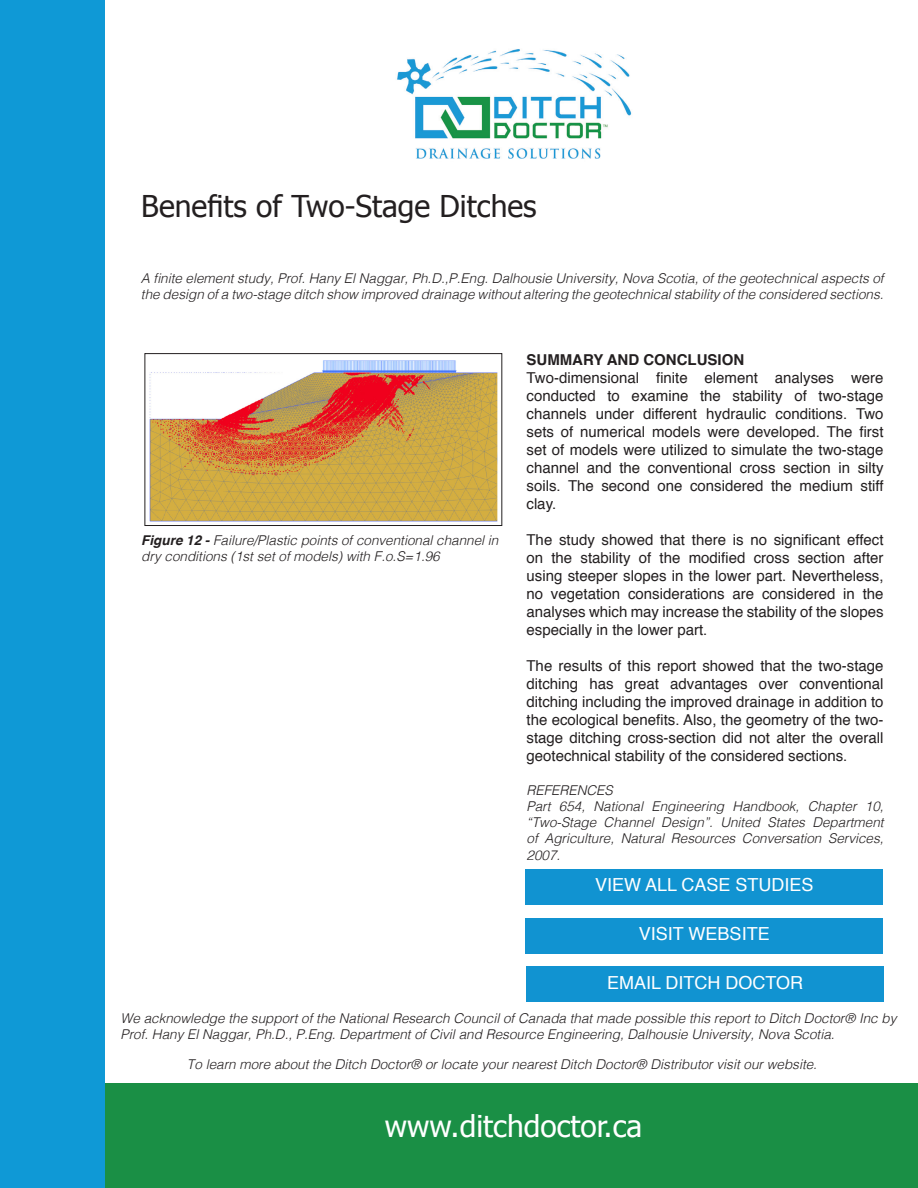
<style>
.page{position:relative;width:918px;height:1188px;background:#fff}
.page>*{position:absolute;margin:0;border:0;box-sizing:border-box;transform-origin:0 0}
.t1{font:30px "Tahoma";color:#231f20}
.t2{font:30px "Tahoma";color:#fff}
.t3{font:18px "Helvetica";color:#fff}
.t4{font:15px/18px "Helvetica";color:#231f20;text-align:justify}
.t5{font:700 15px "Helvetica";color:#231f20}
.t6{font:italic 300 13.5px/16.2px "Helvetica";color:#231f20}
.s1{font-weight:700}
</style>
<div class="page">
<div style="left:0;top:1083px;width:918px;height:105px;background:#1a8f45"></div>
<img style="left:397px;top:49px;width:235px;height:110px">
<div style="left:0;top:0;width:105px;height:1188px;background:#0f99d6"></div>
<div style="left:526px;top:869px;width:357px;height:35px;background:#1193d1"></div>
<div style="left:526px;top:918px;width:357px;height:35px;background:#1193d1"></div>
<div style="left:526px;top:967px;width:358px;height:35px;background:#1193d1"></div>
<img style="left:149px;top:360px;width:349px;height:162px">
<div style="left:145px;top:353px;width:357px;height:173px;border:1px solid #231f20"></div>
<p class="t1" style="left:141px;top:186px;width:397px">Benefits of Two-Stage Ditches</p>
<p class="t6" style="left:141px;top:269px;width:744px">A finite element study, Prof. Hany El Naggar, Ph.D.,P.Eng. Dalhousie University, Nova Scotia, of the geotechnical aspects of the design of a two-stage ditch show improved drainage without altering the geotechnical stability of the considered sections.</p>
<p class="t6" style="left:141px;top:531px;width:359px"><span class="s1">Figure 12 -</span> Failure/Plastic points of conventional channel in dry conditions (1st set of models) with F.o.S=1.96</p>
<p class="t5" style="left:526px;top:347px;width:219px">SUMMARY AND CONCLUSION</p>
<p class="t4" style="left:526px;top:369px;width:359px">Two-dimensional finite element analyses were conducted to examine the stability of two-stage channels under different hydraulic conditions. Two sets of numerical models were developed. The first set of models were utilized to simulate the two-stage channel and the conventional cross section in silty soils. The second one considered the medium stiff clay.</p>
<p class="t4" style="left:526px;top:531px;width:359px">The study showed that there is no significant effect on the stability of the modified cross section after using steeper slopes in the lower part. Nevertheless, no vegetation considerations are considered in the analyses which may increase the stability of the slopes especially in the lower part.</p>
<p class="t4" style="left:526px;top:657px;width:359px">The results of this report showed that the two-stage ditching has great advantages over conventional ditching including the improved drainage in addition to the ecological benefits. Also, the geometry of the two&shy;stage ditching cross-section did not alter the overall geotechnical stability of the considered sections.</p>
<p class="t6" style="left:526px;top:781px;width:88px">REFERENCES</p>
<p class="t6" style="left:526px;top:797px;width:359px;text-align:justify">Part 654, National Engineering Handbook, Chapter 10, “Two-Stage Channel Design”. United States Department of Agriculture, Natural Resources Conversation Services, 2007.</p>
<p class="t3" style="left:595px;top:871px;width:220px">VIEW ALL CASE STUDIES</p>
<p class="t3" style="left:639px;top:920px;width:132px">VISIT WEBSITE</p>
<p class="t3" style="left:607px;top:969px;width:198px">EMAIL DITCH DOCTOR</p>
<p class="t6" style="left:120px;top:1009px;width:778px">We acknowledge the support of the National Research Council of Canada that made possible this report to Ditch Doctor® Inc by<br>Prof. Hany El Naggar, Ph.D., P.Eng. Department of Civil and Resource Engineering, Dalhousie University, Nova Scotia.</p>
<p class="t6" style="left:187px;top:1055px;width:632px">To learn more about the Ditch Doctor® or locate your nearest Ditch Doctor® Distributor visit our website.</p>
<p class="t2" style="left:385px;top:1106px;width:259px">www.ditchdoctor.ca</p>
</div>
